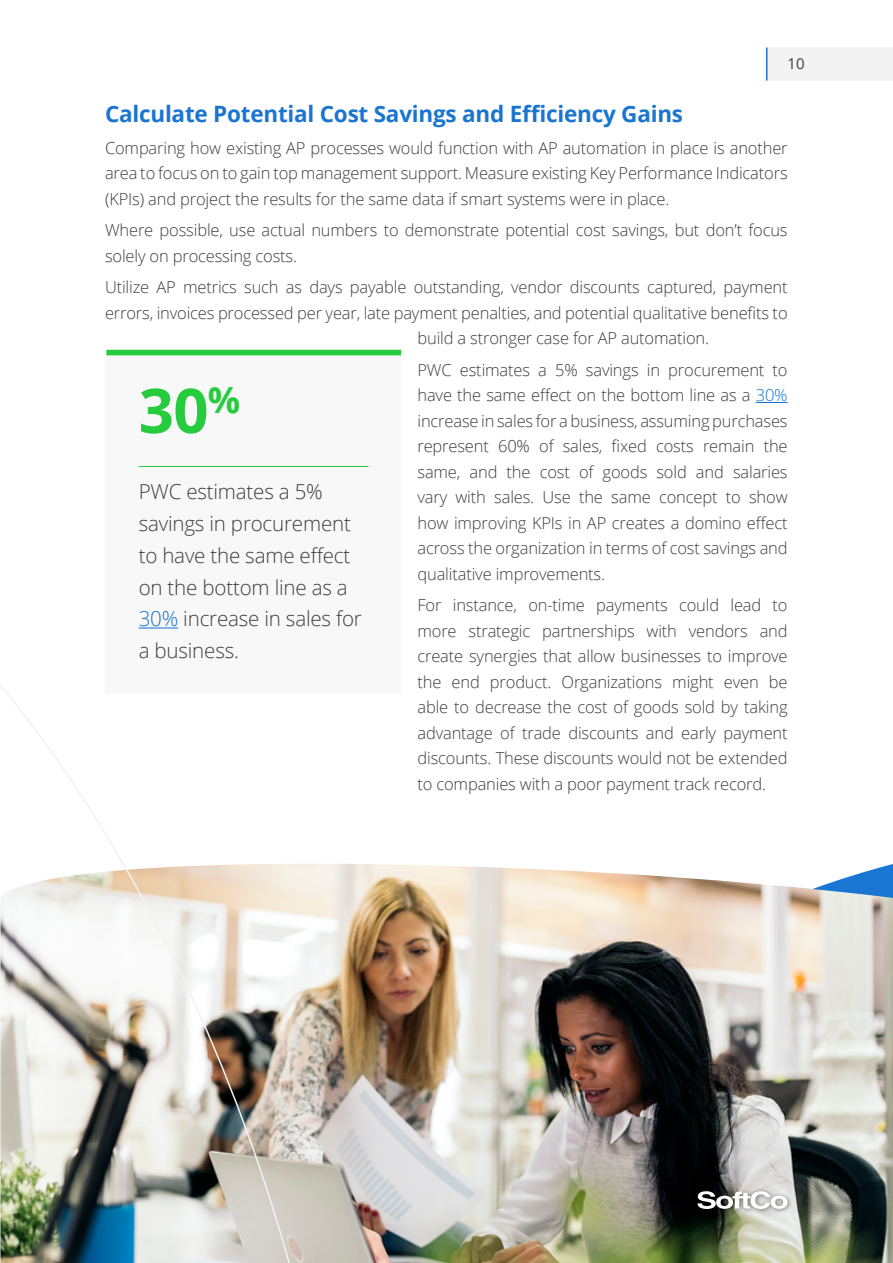
<style>
.page{position:relative;width:893px;height:1263px;background:#fff}
.page>*{position:absolute;margin:0;border:0;box-sizing:border-box;transform-origin:0 0}
.t1{font:700 61.65px "Open Sans";color:#26cc3d}
.t2{font:700 22.5px "Open Sans";letter-spacing:-.01em;color:#1a75d1}
.t3{font:300 20.55px/31.8px "Open Sans";letter-spacing:-.01em;color:#3d3d3d}
.t4{font:300 16.5px/25.5px "Open Sans";letter-spacing:-.01em;color:#3d3d3d;text-align:justify}
.t5{font:15px "Open Sans";color:#3d3d3d}
.s1{color:#1a75d1}
</style>
<div class="page">
<div style="left:767px;top:47px;width:125px;height:34px;background:#f3f3f3"></div>
<hr style="left:766px;top:47px;width:1px;height:34px;background:#1a75d1">
<hr style="left:756px;top:402px;width:32px;height:1px;background:#1a75d1">
<div style="left:106px;top:353px;width:295px;height:340px;background:#f2f2f2"></div>
<div style="left:106px;top:350px;width:295px;height:5px;background:#26cc3d"></div>
<img style="left:411px;top:864px;width:482px;height:399px">
<div style="left:692px;top:1186px;width:100px;height:28px;background:#000;opacity:.5"></div>
<svg style="left:697px;top:1191px;width:91px;height:18px"></svg>
<img style="left:0;top:466px;width:411px;height:797px">
<p class="t5" style="left:788px;top:53px;width:19px">10</p>
<h2 class="t2" style="left:105px;top:98px;width:580px">Calculate Potential Cost Savings and Efficiency Gains</h2>
<p class="t4" style="left:105px;top:135px;width:684px">Comparing how existing AP processes would function with AP automation in place is another area to focus on to gain top management support. Measure existing Key Performance Indicators (KPIs) and project the results for the same data if smart systems were in place.</p>
<p class="t4" style="left:105px;top:217px;width:684px">Where possible, use actual numbers to demonstrate potential cost savings, but don’t focus solely on processing costs.</p>
<p class="t4" style="left:105px;top:274px;width:684px">Utilize AP metrics such as days payable outstanding, vendor discounts captured, payment</p>
<p class="t4" style="left:105px;top:300px;width:684px">errors, invoices processed per year, late payment penalties, and potential qualitative benefits to</p>
<p class="t4" style="left:417px;top:325px;width:293px">build a stronger case for AP automation.</p>
<p class="t4" style="left:417px;top:356px;width:372px">PWC estimates a 5% savings in procurement to have the same effect on the bottom line as a <span class="s1">30% </span>increase in sales for a business, assuming purchases represent 60% of sales, fixed costs remain the same, and the cost of goods sold and salaries vary with sales. Use the same concept to show how improving KPIs in AP creates a domino effect across the organization in terms of cost savings and qualitative improvements.</p>
<p class="t4" style="left:417px;top:592px;width:372px">For instance, on-time payments could lead to more strategic partnerships with vendors and create synergies that allow businesses to improve the end product. Organizations might even be able to decrease the cost of goods sold by taking advantage of trade discounts and early payment discounts. These discounts would not be extended to companies with a poor payment track record.</p>
<h1 class="t1" style="left:139px;top:367px;width:103px">30<sup>%</sup></h1>
<p class="t3" style="left:139px;top:475px;width:225px">PWC estimates a 5% savings in procurement to have the same effect on the bottom line as a<br><span class="s1">30%</span> increase in sales for a business.</p>
</div>
